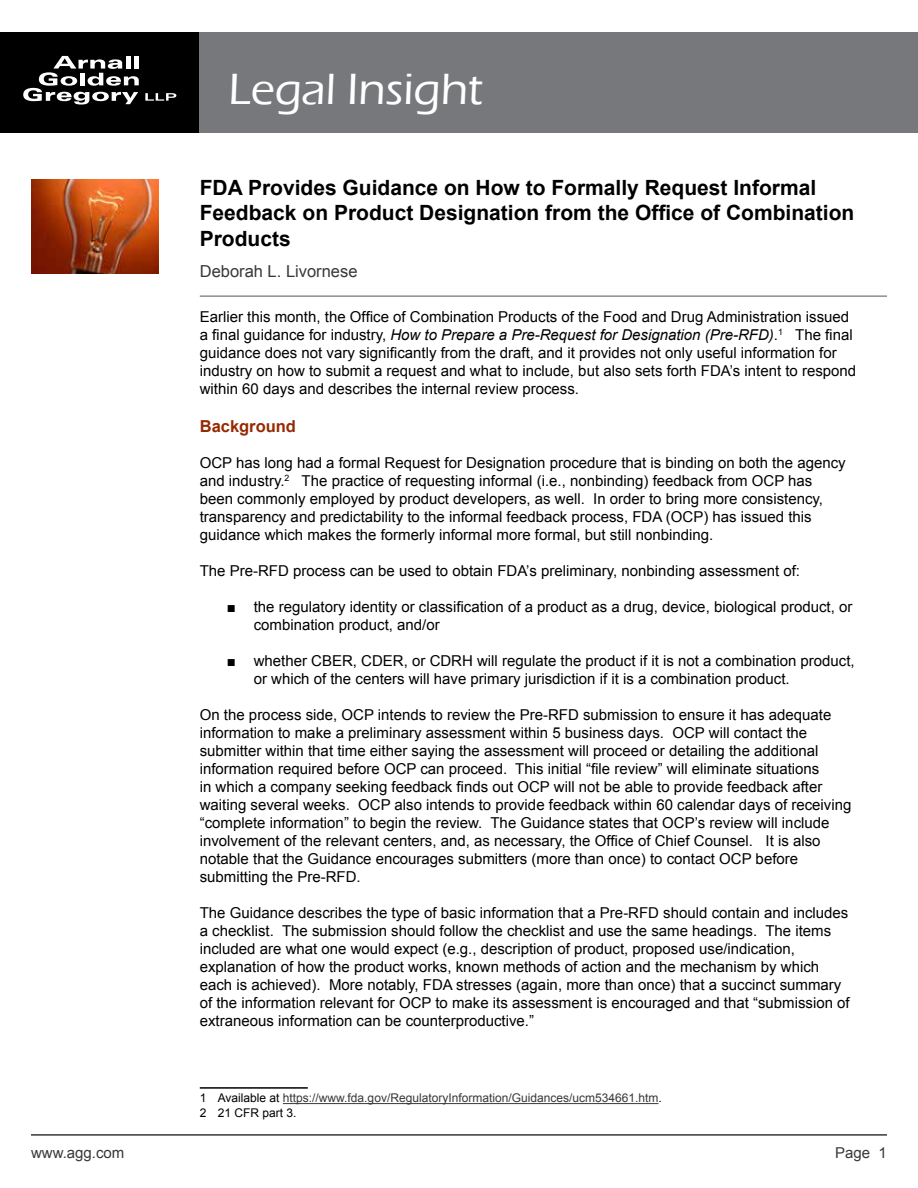
<style>
.page{position:relative;width:918px;height:1188px;background:#fff}
.page>*{position:absolute;margin:0;border:0;box-sizing:border-box;transform-origin:0 0}
.t1{font:500 45px "Eras ITC";color:#fff}
.t2{font:700 21px/25.2px "Arial";color:#000}
.t3{font:16.5px "Arial";color:#383839}
.t4{font:700 16.5px "Arial";color:#962a03}
.t5{font:15px/18px "Arial";color:#000}
.t6{font:15px "Arial";color:#383839}
.t7{font:12px/14.4px "Arial";color:#383839}
.s1{font-style:italic}
.s2{color:#000}
</style>
<div class="page">
<div style="left:0;top:32px;width:200px;height:101px;background:#000"></div>
<svg style="left:23px;top:56px;width:116px;height:49px"></svg>
<svg style="left:145px;top:93px;width:31px;height:8px"></svg>
<div style="left:200px;top:32px;width:718px;height:101px;background:#77787b"></div>
<hr style="left:31px;top:1134px;width:856px;height:2px;background:#383839">
<img style="left:31px;top:180px;width:128px;height:94px">
<hr style="left:200px;top:296px;width:687px;height:1px;background:#545456">
<hr style="left:200px;top:1087px;width:108px;height:2px;background:#000">
<hr style="left:283px;top:1103px;width:375px;height:1px;background:#383839">
<h1 class="t1" style="left:229px;top:64px;width:256px">Legal Insight</h1>
<h2 class="t2" style="left:200px;top:176px;width:656px">FDA Provides Guidance on How to Formally Request Informal<br>Feedback on Product Designation from the Office of Combination<br>Products</h2>
<p class="t3" style="left:200px;top:261px;width:159px">Deborah L. Livornese</p>
<p class="t5" style="left:200px;top:308px;width:658px">Earlier this month, the Office of Combination Products of the Food and Drug Administration issued a final guidance for industry, <span class="s1">How to Prepare a Pre-Request for Designation (Pre-RFD)</span>.<sup>1</sup> The final guidance does not vary significantly from the draft, and it provides not only useful information for industry on how to submit a request and what to include, but also sets forth FDA’s intent to respond within 60 days and describes the internal review process.</p>
<p class="t4" style="left:200px;top:415px;width:98px">Background</p>
<p class="t5" style="left:200px;top:454px;width:647px">OCP has long had a formal Request for Designation procedure that is binding on both the agency and industry.<sup>2</sup> The practice of requesting informal (i.e., nonbinding) feedback from OCP has been commonly employed by product developers, as well. In order to bring more consistency, transparency and predictability to the informal feedback process, FDA (OCP) has issued this guidance which makes the formerly informal more formal, but still nonbinding.</p>
<p class="t5" style="left:200px;top:562px;width:602px">The Pre-RFD process can be used to obtain FDA’s preliminary, nonbinding assessment of:</p>
<p class="t5" style="left:254px;top:598px;width:600px;text-indent:-27px">■ the regulatory identity or classification of a product as a drug, device, biological product, or combination product, and/or</p>
<p class="t5" style="left:254px;top:652px;width:603px;text-indent:-27px">■ whether CBER, CDER, or CDRH will regulate the product if it is not a combination product, or which of the centers will have primary jurisdiction if it is a combination product.</p>
<p class="t5" style="left:200px;top:706px;width:653px">On the process side, OCP intends to review the Pre-RFD submission to ensure it has adequate information to make a preliminary assessment within 5 business days. OCP will contact the submitter within that time either saying the assessment will proceed or detailing the additional information required before OCP can proceed. This initial “file review” will eliminate situations<br>in which a company seeking feedback finds out OCP will not be able to provide feedback after waiting several weeks. OCP also intends to provide feedback within 60 calendar days of receiving “complete information” to begin the review. The Guidance states that OCP’s review will include involvement of the relevant centers, and, as necessary, the Office of Chief Counsel. It is also notable that the Guidance encourages submitters (more than once) to contact OCP before submitting the Pre-RFD.</p>
<p class="t5" style="left:200px;top:904px;width:652px">The Guidance describes the type of basic information that a Pre-RFD should contain and includes a checklist. The submission should follow the checklist and use the same headings. The items included are what one would expect (e.g., description of product, proposed use/indication, explanation of how the product works, known methods of action and the mechanism by which each is achieved). More notably, FDA stresses (again, more than once) that a succinct summary of the information relevant for OCP to make its assessment is encouraged and that “submission of extraneous information can be counterproductive.”</p>
<p class="t7" style="left:200px;top:1091px;width:464px"><span class="s2">1 Available at</span> https://www.fda.gov/RegulatoryInformation/Guidances/ucm534661.htm<span class="s2">.<br>2 21 CFR part 3.</span></p>
<p class="t6" style="left:31px;top:1142px;width:95px">www.agg.com</p>
<p class="t6" style="left:835px;top:1142px;width:53px">Page 1</p>
</div>
